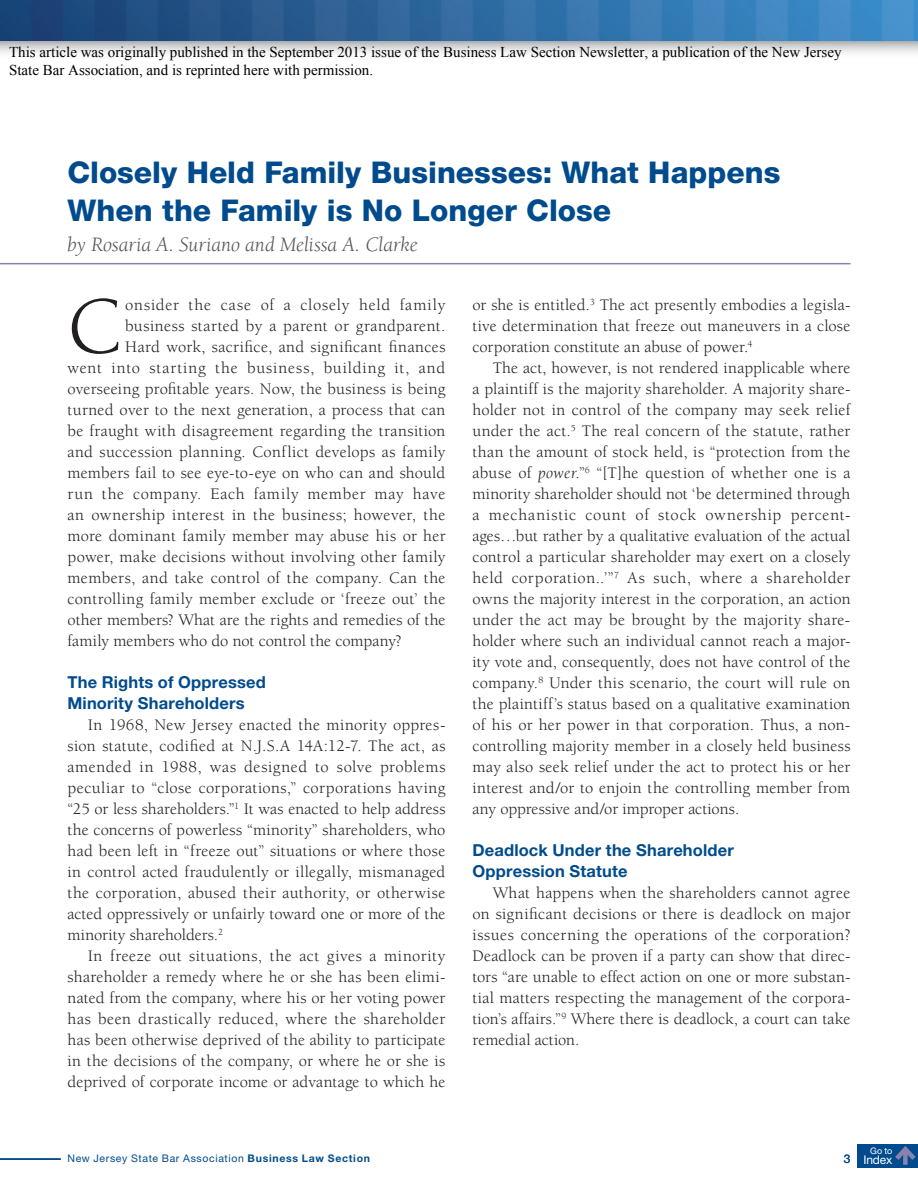
<style>
.page{position:relative;width:918px;height:1188px;background:#fff}
.page>*{position:absolute;margin:0;border:0;box-sizing:border-box;transform-origin:0 0}
.t1{font:82.65px "Berkeley";color:#231f20}
.t2{font:800 30px/37.5px "Helvetica Neue LT Std";color:#004b8d}
.t3{font:italic 21px "Berkeley";letter-spacing:-.005em;color:#57585a}
.t4{font:16.5px/21px "Berkeley";letter-spacing:.015em;color:#231f20;text-align:justify}
.t5{font:700 16.5px/21px "Helvetica Neue LT Std";letter-spacing:.01em;color:#004b8d}
.t6{font:16.5px "Berkeley";letter-spacing:.055em;color:#231f20}
.t7{font:16.5px "Berkeley";letter-spacing:.04em;color:#231f20}
.t8{font:16.5px "Berkeley";letter-spacing:.045em;color:#231f20}
.t9{font:15px/18px "Times New Roman";color:#000}
.t10{font:12px "Helvetica Neue LT Std";letter-spacing:-.01em;color:#fff}
.t11{font:12px "Helvetica Neue LT Std";color:#004b8d}
.t12{font:10.5px "Helvetica Neue LT Std";letter-spacing:.06em;color:#004b8d}
.t13{font:9px "Helvetica Neue LT Std";color:#fff}
.s1{font-style:italic}
.s2{font-weight:700}
</style>
<div class="page">
<hr style="left:0;top:263px;width:850px;height:1px;background:#8981ae">
<svg style="left:0;top:40px;width:918px;height:13px;background:#c6ccd2"></svg>
<img style="left:0;top:0;width:918px;height:40px">
<hr style="left:0;top:1158px;width:61px;height:2px;background:#004b8d">
<div style="left:857px;top:1144px;width:61px;height:24px;background:#004b8d"></div>
<svg style="left:895px;top:1146px;width:21px;height:19px"></svg>
<p class="t9" style="left:9px;top:43px;width:834px">This article was originally published in the September 2013 issue of the Business Law Section Newsletter, a publication of the New Jersey<br>State Bar Association, and is reprinted here with permission.</p>
<h2 class="t2" style="left:68px;top:154px;width:714px">Closely Held Family Businesses: What Happens<br>When the Family is No Longer Close</h2>
<p class="t3" style="left:68px;top:234px;width:352px">by Rosaria A. Suriano and Melissa A. Clarke</p>
<h1 class="t1" style="left:68px;top:283px;width:55px">C</h1>
<p class="t8" style="left:125px;top:296px;width:322px">onsider the case of a closely held family</p>
<p class="t4" style="left:125px;top:316px;width:322px">business started by a parent or grandparent.</p>
<p class="t4" style="left:125px;top:337px;width:322px">Hard work, sacrifice, and significant finances</p>
<p class="t6" style="left:67px;top:359px;width:379px">went into starting the business, building it, and</p>
<p class="t4" style="left:67px;top:379px;width:379px">overseeing profitable years. Now, the business is being</p>
<p class="t4" style="left:67px;top:400px;width:379px">turned over to the next generation, a process that can</p>
<p class="t4" style="left:67px;top:421px;width:379px">be fraught with disagreement regarding the transition</p>
<p class="t4" style="left:67px;top:442px;width:379px">and succession planning. Conflict develops as family</p>
<p class="t4" style="left:67px;top:463px;width:379px">members fail to see eye-to-eye on who can and should</p>
<p class="t7" style="left:67px;top:486px;width:379px">run the company. Each family member may have</p>
<p class="t4" style="left:67px;top:505px;width:379px">an ownership interest in the business; however, the</p>
<p class="t4" style="left:67px;top:526px;width:379px">more dominant family member may abuse his or her</p>
<p class="t4" style="left:67px;top:547px;width:379px">power, make decisions without involving other family</p>
<p class="t4" style="left:67px;top:568px;width:380px">members, and take control of the company. Can the</p>
<p class="t4" style="left:67px;top:589px;width:379px">controlling family member exclude or ‘freeze out’ the</p>
<p class="t4" style="left:67px;top:610px;width:380px">other members? What are the rights and remedies of the</p>
<p class="t4" style="left:67px;top:631px;width:335px">family members who do not control the company?</p>
<p class="t5" style="left:67px;top:672px;width:200px">The Rights of Oppressed<br>Minority Shareholders</p>
<p class="t4" style="left:67px;top:715px;width:380px;text-indent:20px">In 1968, New Jersey enacted the minority oppres&shy;sion statute, codified at N.J.S.A 14A:12-7. The act, as amended in 1988, was designed to solve problems peculiar to “close corporations,” corporations having “25 or less shareholders.”<sup>1</sup> It was enacted to help address the concerns of powerless “minority” shareholders, who had been left in “freeze out” situations or where those in control acted fraudulently or illegally, mismanaged the corporation, abused their authority, or otherwise acted oppressively or unfairly toward one or more of the minority shareholders.<sup>2</sup></p>
<p class="t4" style="left:68px;top:946px;width:380px;text-indent:20px">In freeze out situations, the act gives a minority shareholder a remedy where he or she has been elimi&shy;nated from the company, where his or her voting power has been drastically reduced, where the shareholder has been otherwise deprived of the ability to participate in the decisions of the company, or where he or she is deprived of corporate income or advantage to which he</p>
<p class="t4" style="left:472px;top:295px;width:380px">or she is entitled.<sup>3</sup> The act presently embodies a legisla&shy;tive determination that freeze out maneuvers in a close corporation constitute an abuse of power.<sup>4</sup></p>
<p class="t4" style="left:472px;top:358px;width:380px;text-indent:20px">The act, however, is not rendered inapplicable where a plaintiff is the majority shareholder. A majority share&shy;holder not in control of the company may seek relief under the act.<sup>5</sup> The real concern of the statute, rather than the amount of stock held, is “protection from the abuse of <span class="s1">power</span>.”<sup>6</sup> “[T]he question of whether one is a minority shareholder should not ‘be determined through a mechanistic count of stock ownership percent&shy;ages…but rather by a qualitative evaluation of the actual control a particular shareholder may exert on a closely held corporation..’”<sup>7</sup> As such, where a shareholder owns the majority interest in the corporation, an action under the act may be brought by the majority share&shy;holder where such an individual cannot reach a major&shy;ity vote and, consequently, does not have control of the company.<sup>8</sup> Under this scenario, the court will rule on the plaintiff’s status based on a qualitative examination of his or her power in that corporation. Thus, a non&shy;controlling majority member in a closely held business may also seek relief under the act to protect his or her interest and/or to enjoin the controlling member from any oppressive and/or improper actions.</p>
<p class="t5" style="left:472px;top:840px;width:263px">Deadlock Under the Shareholder<br>Oppression Statute</p>
<p class="t4" style="left:472px;top:883px;width:379px;text-indent:20px">What happens when the shareholders cannot agree on significant decisions or there is deadlock on major issues concerning the operations of the corporation?<br>Deadlock can be proven if a party can show that direc&shy;tors “are unable to effect action on one or more substan&shy;tial matters respecting the management of the corpora&shy;tion’s affairs.”<sup>9</sup> Where there is deadlock, a court can take remedial action.</p>
<p class="t12" style="left:68px;top:1152px;width:304px">New Jersey State Bar Association <span class="s2">Business Law Section</span></p>
<p class="t11" style="left:844px;top:1151px;width:8px">3</p>
<p class="t13" style="left:870px;top:1145px;width:24px">Go to</p>
<p class="t10" style="left:863px;top:1153px;width:31px">Index</p>
</div>
